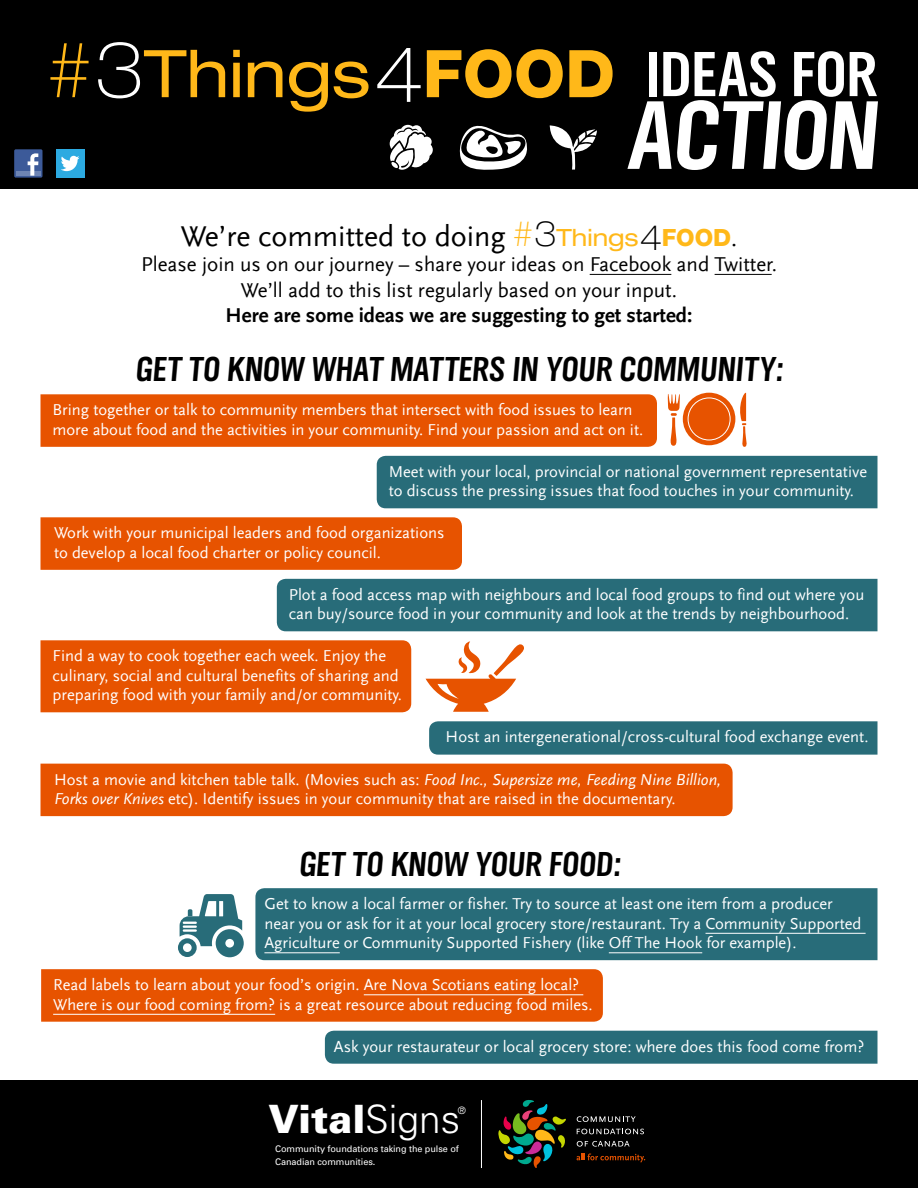
<style>
.page{position:relative;width:918px;height:1188px;background:#fff}
.page>*{position:absolute;margin:0;border:0;box-sizing:border-box;transform-origin:0 0}
.t1{font:101.25px "TV Nord EF Bold Con";color:#fff}
.t2{font:66.15px "TV Nord EF Bold Con";color:#fff}
.t3{font:expanded 65.85px "Helvetica Neue";color:#ffb819}
.t4{font:900 39px "Univers";color:#fff}
.subhead{font:36px "TV Nord EF Bold Con";color:#000}
.bullets{font:30px "Scala Sans";color:#000}
.bullets-2{font:21px/25.5px "Scala Sans";color:#000;text-align:center}
.bullets-3{font:16.5px/19.5px "Scala Sans";color:#fff}
.t5{font:300 10.2px "Univers";color:#fff}
.t6{font:9.15px/12.9px "Univers";letter-spacing:-.005em;color:#fff}
.s1{font-weight:100;font-size:76.5px}
.s2{font-weight:100;font-size:76.5px;color:#fff}
.s3{font-weight:800;font-stretch:normal}
.s4{font-family:"Helvetica Neue";font-weight:100;font-stretch:expanded;font-size:34.5px;color:#ffb819}
.s5{font-family:"Helvetica Neue";font-weight:100;font-stretch:expanded;font-size:34.5px}
.s6{font-family:"Helvetica Neue";font-stretch:expanded;font-size:23.85px;color:#ffb819}
.s7{font-family:"Helvetica Neue";font-weight:800;font-size:23.85px;color:#ffb819}
.s8{font-size:24px}
.s9{font-weight:700}
.s10{font-style:italic}
.s11{font-weight:300}
</style>
<div class="page">
<div style="left:0;top:0;width:918px;height:189px;background:#000"></div>
<div style="left:429px;top:721px;width:449px;height:34px;background:#286c79"></div>
<div style="left:277px;top:579px;width:601px;height:52px;background:#286c79"></div>
<div style="left:40px;top:764px;width:693px;height:52px;background:#e75300"></div>
<div style="left:41px;top:969px;width:562px;height:53px;background:#e75300"></div>
<hr style="left:364px;top:994px;width:219px;height:1px;background:#fff">
<hr style="left:53px;top:1014px;width:222px;height:1px;background:#fff">
<div style="left:40px;top:394px;width:617px;height:53px;background:#e75300"></div>
<div style="left:255px;top:888px;width:623px;height:72px;background:#286c79"></div>
<hr style="left:706px;top:933px;width:160px;height:1px;background:#fff">
<hr style="left:264px;top:952px;width:76px;height:1px;background:#fff">
<hr style="left:609px;top:952px;width:93px;height:1px;background:#fff">
<div style="left:377px;top:456px;width:501px;height:52px;background:#286c79"></div>
<div style="left:40px;top:640px;width:371px;height:72px;background:#e75300"></div>
<div style="left:40px;top:517px;width:422px;height:53px;background:#e75300"></div>
<svg style="left:178px;top:894px;width:66px;height:63px"></svg>
<hr style="left:590px;top:274px;width:81px;height:1px;background:#000">
<hr style="left:715px;top:274px;width:57px;height:1px;background:#000">
<div style="left:14px;top:149px;width:28px;height:29px;background:#3c5a99;border-radius:2px"></div>
<hr style="left:16px;top:172px;width:24px;height:4px;background:#6d84b3">
<svg style="left:28px;top:153px;width:10px;height:23px"></svg>
<div style="left:56px;top:149px;width:28px;height:29px;background:#2caae1"></div>
<svg style="left:61px;top:156px;width:18px;height:15px"></svg>
<svg style="left:390px;top:125px;width:43px;height:45px"></svg>
<svg style="left:460px;top:126px;width:67px;height:44px"></svg>
<svg style="left:550px;top:125px;width:47px;height:45px"></svg>
<svg style="left:426px;top:641px;width:98px;height:71px"></svg>
<svg style="left:683px;top:393px;width:52px;height:52px"></svg>
<svg style="left:668px;top:394px;width:12px;height:52px"></svg>
<svg style="left:740px;top:393px;width:7px;height:54px"></svg>
<div style="left:688px;top:398px;width:42px;height:42px;background:#e75300;border-radius:50%"></div>
<div style="left:688px;top:398px;width:43px;height:42px;border:1px solid #fff;border-radius:50%"></div>
<div style="left:325px;top:1031px;width:553px;height:33px;background:#286c79"></div>
<div style="left:0;top:1080px;width:918px;height:108px;background:#000"></div>
<svg style="left:577px;top:1116px;width:59px;height:6px"></svg>
<svg style="left:577px;top:1129px;width:67px;height:5px"></svg>
<svg style="left:577px;top:1141px;width:53px;height:6px"></svg>
<svg style="left:498px;top:1100px;width:68px;height:68px"></svg>
<svg style="left:577px;top:1154px;width:68px;height:9px"></svg>
<hr style="left:481px;top:1100px;width:1px;height:68px;background:#fff">
<p class="t3" style="left:45px;top:34px;width:572px"><span class="s1">#</span><span class="s2">3</span>Things<span class="s2">4</span><span class="s3">FOOD</span></p>
<p class="t2" style="left:646px;top:38px;width:233px">IDEAS FOR</p>
<p class="t1" style="left:627px;top:80px;width:261px">ACTION</p>
<p class="bullets" style="left:181px;top:220px;width:558px">We’re committed to doing <span class="s4">#</span><span class="s5">3</span><span class="s6">Things</span><span class="s5">4</span><span class="s7">FOOD</span><span class="s8">.</span></p>
<p class="bullets-2" style="left:141px;top:252px;width:637px">Please join us on our journey – share your ideas on Facebook and Twitter.<br>We’ll add to this list regularly based on your input.<br><span class="s9">Here are some ideas we are suggesting to get started:</span></p>
<p class="subhead" style="left:135px;top:350px;width:652px">GET TO KNOW WHAT MATTERS IN YOUR COMMUNITY:</p>
<p class="bullets-3" style="left:52px;top:401px;width:592px">Bring together or talk to community members that intersect with food issues to learn more about food and the activities in your community. Find your passion and act on it.</p>
<p class="bullets-3" style="left:389px;top:462px;width:480px">Meet with your local, provincial or national government representative to discuss the pressing issues that food touches in your community.</p>
<p class="bullets-3" style="left:54px;top:524px;width:392px">Work with your municipal leaders and food organizations to develop a local food charter or policy council.</p>
<p class="bullets-3" style="left:289px;top:585px;width:577px">Plot a food access map with neighbours and local food groups to find out where you can buy/source food in your community and look at the trends by neighbourhood.</p>
<p class="bullets-3" style="left:52px;top:647px;width:351px">Find a way to cook together each week. Enjoy the culinary, social and cultural benefits of sharing and preparing food with your family and/or community.</p>
<p class="bullets-3" style="left:446px;top:728px;width:424px">Host an intergenerational/cross-cultural food exchange event.</p>
<p class="bullets-3" style="left:54px;top:770px;width:669px">Host a movie and kitchen table talk. (Movies such as: <span class="s10">Food Inc., Supersize me, Feeding Nine Billion,<br>Forks over Knives</span> etc). Identify issues in your community that are raised in the documentary.</p>
<p class="subhead" style="left:299px;top:845px;width:326px">GET TO KNOW YOUR FOOD:</p>
<p class="bullets-3" style="left:264px;top:895px;width:599px">Get to know a local farmer or fisher. Try to source at least one item from a producer near you or ask for it at your local grocery store/restaurant. Try a Community Supported<br>Agriculture or Community Supported Fishery (like Off The Hook for example).</p>
<p class="bullets-3" style="left:53px;top:976px;width:541px">Read labels to learn about your food’s origin. Are Nova Scotians eating local?<br>Where is our food coming from? is a great resource about reducing food miles.</p>
<p class="bullets-3" style="left:334px;top:1037px;width:532px">Ask your restaurateur or local grocery store: where does this food come from?</p>
<p class="t4" style="left:268px;top:1095px;width:193px">Vital<span class="s11">Signs</span></p>
<p class="t5" style="left:458px;top:1104px;width:10px">®</p>
<p class="t6" style="left:275px;top:1143px;width:185px">Community foundations taking the pulse of<br>Canadian communities.</p>
</div>
